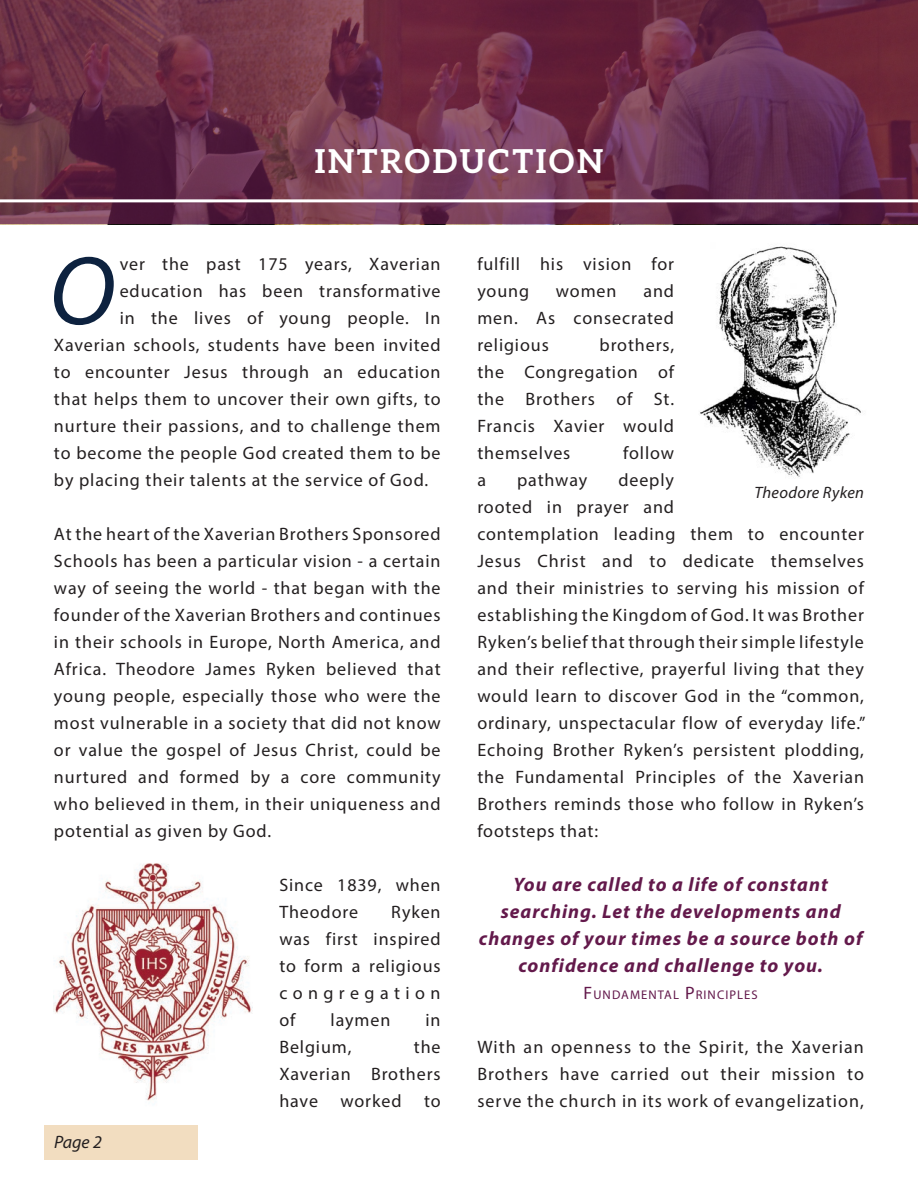
<style>
.page{position:relative;width:918px;height:1188px;background:#fff}
.page>*{position:absolute;margin:0;border:0;box-sizing:border-box;transform-origin:0 0}
.t1{font:italic 98.1px "Myriad Pro";color:#0d223f}
.t2{font:700 33px "Aleo";letter-spacing:.08em;color:#fff}
.t3{font:italic 700 19.5px/27px "Myriad Pro";letter-spacing:.05em;color:#63194b;text-align:center}
.t4{font:18px/27px "Myriad Pro";letter-spacing:.05em;color:#231f20;text-align:justify}
.t5{font:italic 18px "Myriad Pro";color:#231f20}
.t6{font:italic 16.5px "Myriad Pro";letter-spacing:.02em;color:#231f20}
.t7{font:12.6px "Myriad Pro";letter-spacing:.085em;color:#63194b}
.s1{font-size:18px}
</style>
<div class="page">
<svg style="left:0;top:0;width:918px;height:224px;background:#6b304a"></svg>
<hr style="left:0;top:199px;width:918px;height:3px;background:#fff">
<img style="left:700px;top:246px;width:161px;height:231px">
<img style="left:53px;top:863px;width:199px;height:238px">
<div style="left:44px;top:1125px;width:154px;height:34px;background:#f2ddc0"></div>
<p class="t2" style="left:315px;top:143px;width:290px">INTRODUCTION</p>
<p class="t1" style="left:49px;top:231px;width:67px">O</p>
<p class="t4" style="left:120px;top:250px;width:322px">ver the past 175 years, Xaverian</p>
<p class="t4" style="left:120px;top:277px;width:322px">education has been transformative</p>
<p class="t4" style="left:120px;top:304px;width:322px">in the lives of young people. In</p>
<p class="t4" style="left:54px;top:331px;width:388px">Xaverian schools, students have been invited</p>
<p class="t4" style="left:54px;top:358px;width:388px">to encounter Jesus through an education</p>
<p class="t4" style="left:54px;top:385px;width:388px">that helps them to uncover their own gifts, to</p>
<p class="t4" style="left:54px;top:412px;width:388px">nurture their passions, and to challenge them</p>
<p class="t4" style="left:54px;top:439px;width:388px">to become the people God created them to be</p>
<p class="t4" style="left:54px;top:466px;width:376px">by placing their talents at the service of God.</p>
<p class="t4" style="left:54px;top:520px;width:388px">At the heart of the Xaverian Brothers Sponsored Schools has been a particular vision - a certain way of seeing the world - that began with the founder of the Xaverian Brothers and continues in their schools in Europe, North America, and Africa. Theodore James Ryken believed that young people, especially those who were the most vulnerable in a society that did not know or value the gospel of Jesus Christ, could be nurtured and formed by a core community who believed in them, in their uniqueness and potential as given by God.</p>
<p class="t4" style="left:279px;top:871px;width:163px">Since 1839, when<br>Theodore</p>
<p class="t4" style="left:279px;top:898px;width:163px;text-indent:112px">Ryken was first inspired to form a religious congregation of</p>
<p class="t4" style="left:331px;top:1006px;width:61px">laymen</p>
<p class="t4" style="left:426px;top:1006px;width:17px">in</p>
<p class="t4" style="left:279px;top:1033px;width:74px">Belgium,</p>
<p class="t4" style="left:279px;top:1033px;width:163px;text-indent:135px">the Xaverian Brothers have worked to</p>
<p class="t5" style="left:54px;top:1130px;width:49px">Page 2</p>
<p class="t4" style="left:477px;top:250px;width:198px">fulfill his vision for young</p>
<p class="t4" style="left:477px;top:277px;width:198px;text-indent:166px">and men. As consecrated religious</p>
<p class="t4" style="left:556px;top:277px;width:62px">women</p>
<p class="t4" style="left:477px;top:331px;width:198px;text-indent:122px">brothers, the Congregation of the Brothers of St.<br>Francis Xavier would themselves</p>
<p class="t4" style="left:623px;top:439px;width:52px">follow</p>
<p class="t4" style="left:477px;top:466px;width:390px;text-align:left;text-indent:141px">deeply<br>rooted in prayer and<br>contemplation leading them to encounter Jesus Christ and to dedicate themselves and their ministries to serving his mission of establishing the Kingdom of God. It was Brother Ryken’s belief that through their simple lifestyle and their reflective, prayerful living that they would learn to discover God in the “common, ordinary, unspectacular flow of everyday life.” Echoing Brother Ryken’s persistent plodding, the Fundamental Principles of the Xaverian Brothers reminds those who follow in Ryken’s footsteps that:</p>
<p class="t3" style="left:479px;top:870px;width:385px">You are called to a life of constant searching. Let the developments and changes of your times be a source both of confidence and challenge to you.</p>
<p class="t7" style="left:584px;top:987px;width:176px"><span class="s1">F</span>UNDAMENTAL <span class="s1">P</span>RINCIPLES</p>
<p class="t4" style="left:477px;top:466px;width:10px">a</p>
<p class="t4" style="left:517px;top:466px;width:72px">pathway</p>
<p class="t6" style="left:754px;top:483px;width:111px">Theodore Ryken</p>
<p class="t4" style="left:477px;top:1033px;width:388px">With an openness to the Spirit, the Xaverian Brothers have carried out their mission to serve the church in its work of evangelization,</p>
</div>
